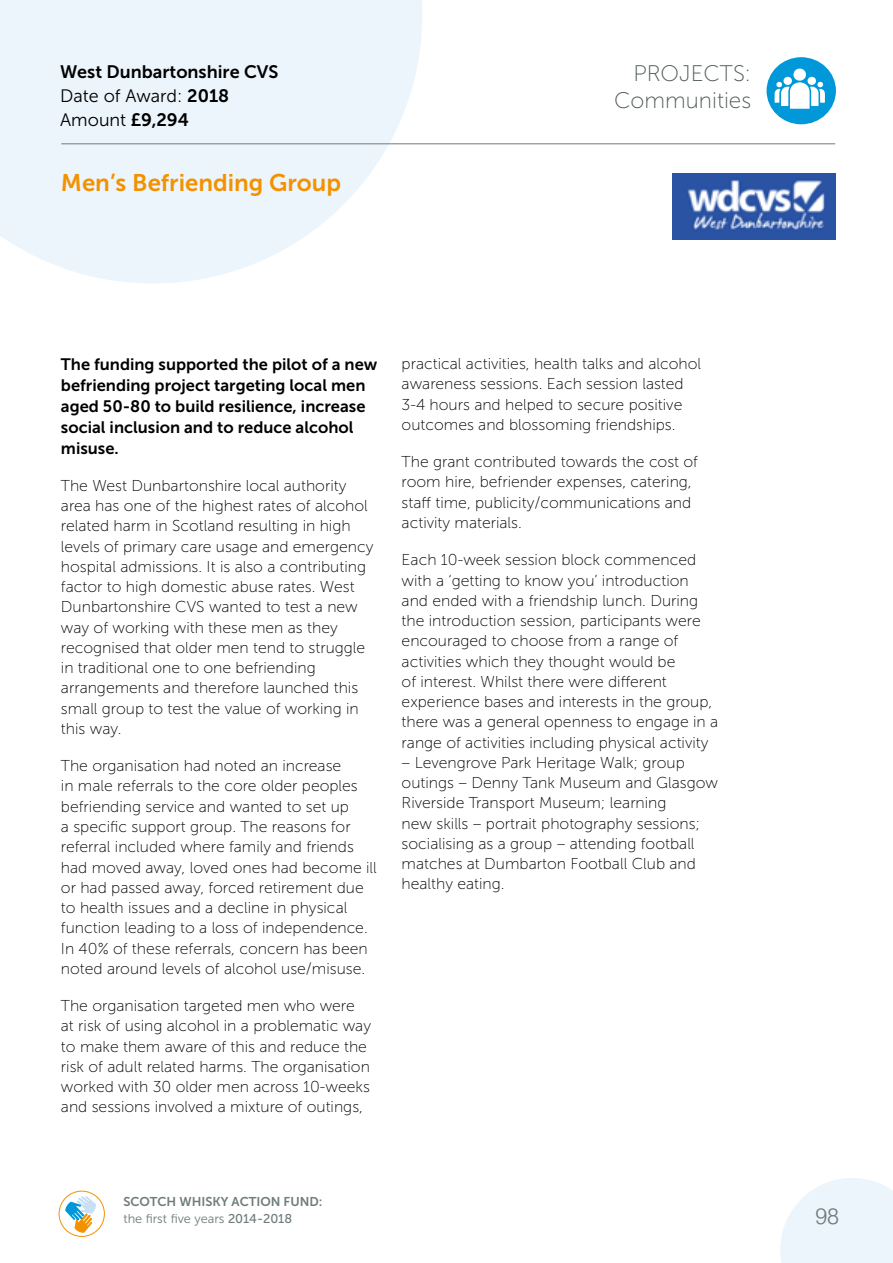
<style>
.page{position:relative;width:893px;height:1263px;background:#fff}
.page>*{position:absolute;margin:0;border:0;box-sizing:border-box;transform-origin:0 0}
.t1{font:24px "Museo Sans 700";color:#f39200}
.t2{font:22.5px/27px "Museo Sans 100";color:#4d5858;text-align:right}
.t3{font:300 22.5px "Swiss 721 BT";color:#6e7c7c}
.t4{font:18px/24px "Museo Sans 300";color:#000}
.t5{font:18px "Museo Sans 700";color:#000}
.t6{font:16.5px/21px "Museo Sans 700";color:#000}
.t7{font:15.75px/20.2px "Museo Sans 100";color:#000}
.t8{font:12.75px "Museo Sans 300";color:#6e7c7c}
.t9{font:12.75px "Museo Sans 700";color:#6e7c7c}
.s1{font-family:"Museo Sans 700"}
.s2{font-family:"Museo Sans 500"}
</style>
<div class="page">
<svg style="left:780px;top:1178px;width:113px;height:85px;background:#eff6fc"></svg>
<div style="left:59px;top:1191px;width:46px;height:46px;border:1px solid #f39200;border-radius:50%"></div>
<svg style="left:65px;top:1196px;width:31px;height:37px"></svg>
<div style="left:766px;top:57px;width:70px;height:67px;background:#0098d8;border-radius:50%"></div>
<div style="left:793px;top:69px;width:13px;height:12px;background:#fff;border-radius:50%"></div>
<div style="left:807px;top:77px;width:9px;height:8px;background:#fff;border-radius:50%"></div>
<div style="left:783px;top:77px;width:9px;height:8px;background:#fff;border-radius:50%"></div>
<svg style="left:775px;top:82px;width:50px;height:27px"></svg>
<svg style="left:0;top:0;width:422px;height:283px;background:#eff6fc"></svg>
<hr style="left:61px;top:144px;width:774px;height:1px;background:#6e7c7c">
<img style="left:672px;top:173px;width:164px;height:66px">
<p class="t5" style="left:60px;top:61px;width:220px">West Dunbartonshire CVS</p>
<p class="t4" style="left:60px;top:84px;width:171px">Date of Award: <span class="s1">2018<br></span>Amount <span class="s1">£9,294</span></p>
<h1 class="t1" style="left:61px;top:170px;width:282px">Men’s Befriending Group</h1>
<h2 class="t2" style="left:614px;top:60px;width:139px">PROJECTS:<br>Communities</h2>
<p class="t6" style="left:61px;top:353px;width:318px">The funding supported the pilot of a new befriending project targeting local men aged 50-80 to build resilience, increase social inclusion and to reduce alcohol misuse.</p>
<p class="t7" style="left:61px;top:475px;width:314px">The West Dunbartonshire local authority area has one of the highest rates of alcohol related harm in Scotland resulting in high levels of primary care usage and emergency hospital admissions. It is also a contributing factor to high domestic abuse rates. West Dunbartonshire CVS wanted to test a new way of working with these men as they recognised that older men tend to struggle in traditional one to one befriending arrangements and therefore launched this small group to test the value of working in this way.</p>
<p class="t7" style="left:61px;top:756px;width:317px">The organisation had noted an increase<br>in male referrals to the core older peoples befriending service and wanted to set up<br>a specific support group. The reasons for referral included where family and friends had moved away, loved ones had become ill or had passed away, forced retirement due to health issues and a decline in physical function leading to a loss of independence.<br>In 40% of these referrals, concern has been noted around levels of alcohol use/misuse.</p>
<p class="t7" style="left:61px;top:996px;width:312px">The organisation targeted men who were at risk of using alcohol in a problematic way to make them aware of this and reduce the risk of adult related harms. The organisation worked with 30 older men across 10-weeks and sessions involved a mixture of outings,</p>
<p class="t7" style="left:402px;top:354px;width:301px">practical activities, health talks and alcohol awareness sessions. Each session lasted 3-4 hours and helped to secure positive outcomes and blossoming friendships.</p>
<p class="t7" style="left:402px;top:452px;width:298px">The grant contributed towards the cost of room hire, befriender expenses, catering, staff time, publicity/communications and activity materials.</p>
<p class="t7" style="left:402px;top:550px;width:318px">Each 10-week session block commenced with a ‘getting to know you’ introduction and ended with a friendship lunch. During the introduction session, participants were encouraged to choose from a range of activities which they thought would be<br>of interest. Whilst there were different experience bases and interests in the group, there was a general openness to engage in a range of activities including physical activity</p>
<p class="t7" style="left:402px;top:752px;width:318px">– Levengrove Park Heritage Walk; group outings – Denny Tank Museum and Glasgow Riverside Transport Museum; learning<br>new skills – portrait photography sessions; socialising as a group – attending football matches at Dumbarton Football Club and healthy eating.</p>
<p class="t9" style="left:123px;top:1195px;width:201px">SCOTCH WHISKY ACTION FUND:</p>
<p class="t8" style="left:123px;top:1212px;width:170px">the first five years <span class="s2">2014-2018</span></p>
<h2 class="t3" style="left:815px;top:1202px;width:25px">98</h2>
</div>
